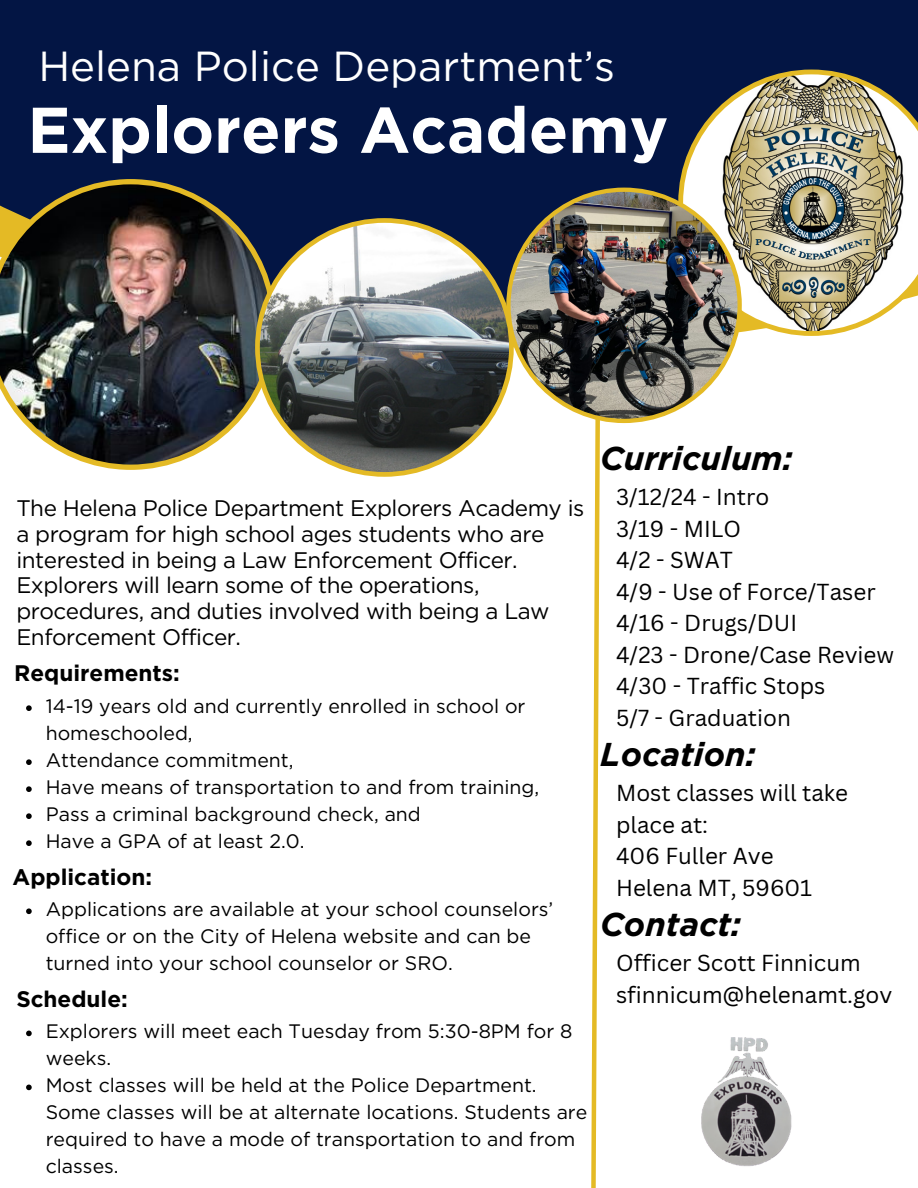
<style>
.page{position:relative;width:918px;height:1188px;background:#fff}
.page>*{position:absolute;margin:0;border:0;box-sizing:border-box;transform-origin:0 0}
.t1{font:700 64.5px "Gotham";color:#fff}
.t2{font:42px "Gotham";color:#fff}
.t3{font:italic 700 33px "Gotham";color:#000}
.t4{font:22.5px/25.8px "Gotham";letter-spacing:-.02em;color:#000}
.t5{font:22.5px/31.5px "Canva Sans";color:#000}
.t6{font:700 22.5px "Gotham";color:#000}
.t7{font:19.5px/27px "Gotham";color:#000}
</style>
<div class="page">
<div style="left:0;top:0;width:918px;height:318px;background:#031544"></div>
<img style="left:0;top:179px;width:255px;height:291px">
<img style="left:679px;top:70px;width:239px;height:266px">
<svg style="left:255px;top:218px;width:251px;height:259px"></svg>
<svg style="left:592px;top:423px;width:8px;height:514px"></svg>
<img style="left:506px;top:188px;width:236px;height:235px">
<img style="left:591px;top:937px;width:201px;height:251px">
<svg style="left:26px;top:705px;width:6px;height:6px"></svg>
<svg style="left:26px;top:759px;width:6px;height:6px"></svg>
<svg style="left:26px;top:786px;width:6px;height:6px"></svg>
<svg style="left:26px;top:813px;width:6px;height:6px"></svg>
<svg style="left:26px;top:840px;width:6px;height:6px"></svg>
<svg style="left:26px;top:908px;width:6px;height:6px"></svg>
<svg style="left:26px;top:1031px;width:6px;height:5px"></svg>
<svg style="left:26px;top:1085px;width:6px;height:5px"></svg>
<p class="t2" style="left:38px;top:41px;width:578px">Helena Police Department’s</p>
<h3 class="t1" style="left:27px;top:91px;width:642px">Explorers Academy</h3>
<p class="t3" style="left:600px;top:438px;width:194px">Curriculum:</p>
<h3 class="t4" style="left:16px;top:495px;width:570px">The Helena Police Department Explorers Academy is a program for high school ages students who are interested in being a Law Enforcement Officer.<br>Explorers will learn some of the operations, procedures, and duties involved with being a Law Enforcement Officer.</h3>
<h5 class="t5" style="left:616px;top:481px;width:280px">3/12/24 - Intro<br>3/19 - MILO<br>4/2 - SWAT<br>4/9 - Use of Force/Taser<br>4/16 - Drugs/DUI<br>4/23 - Drone/Case Review<br>4/30 - Traffic Stops<br>5/7 - Graduation</h5>
<h4 class="t3" style="left:600px;top:735px;width:157px">Location:</h4>
<p class="t5" style="left:616px;top:777px;width:234px">Most classes will take place at:<br>406 Fuller Ave<br>Helena MT, 59601</p>
<p class="t6" style="left:14px;top:660px;width:167px">Requirements:</p>
<h5 class="t7" style="left:46px;top:693px;width:481px">14-19 years old and currently enrolled in school or homeschooled,</h5>
<h5 class="t7" style="left:46px;top:747px;width:249px">Attendance commitment,</h5>
<h4 class="t7" style="left:46px;top:774px;width:495px">Have means of transportation to and from training,</h4>
<p class="t7" style="left:46px;top:801px;width:377px">Pass a criminal background check, and</p>
<p class="t7" style="left:46px;top:828px;width:260px">Have a GPA of at least 2.0.</p>
<p class="t6" style="left:13px;top:863px;width:141px">Application:</p>
<h4 class="t7" style="left:46px;top:896px;width:509px">Applications are available at your school counselors’ office or on the City of Helena website and can be turned into your school counselor or SRO.</h4>
<p class="t3" style="left:600px;top:905px;width:142px">Contact:</p>
<h3 class="t5" style="left:616px;top:947px;width:278px">Officer Scott Finnicum sfinnicum@helenamt.gov</h3>
<h5 class="t6" style="left:16px;top:985px;width:113px">Schedule:</h5>
<p class="t7" style="left:46px;top:1018px;width:528px">Explorers will meet each Tuesday from 5:30-8PM for 8 weeks.</p>
<p class="t7" style="left:46px;top:1072px;width:543px">Most classes will be held at the Police Department.<br>Some classes will be at alternate locations. Students are required to have a mode of transportation to and from classes.</p>
</div>
